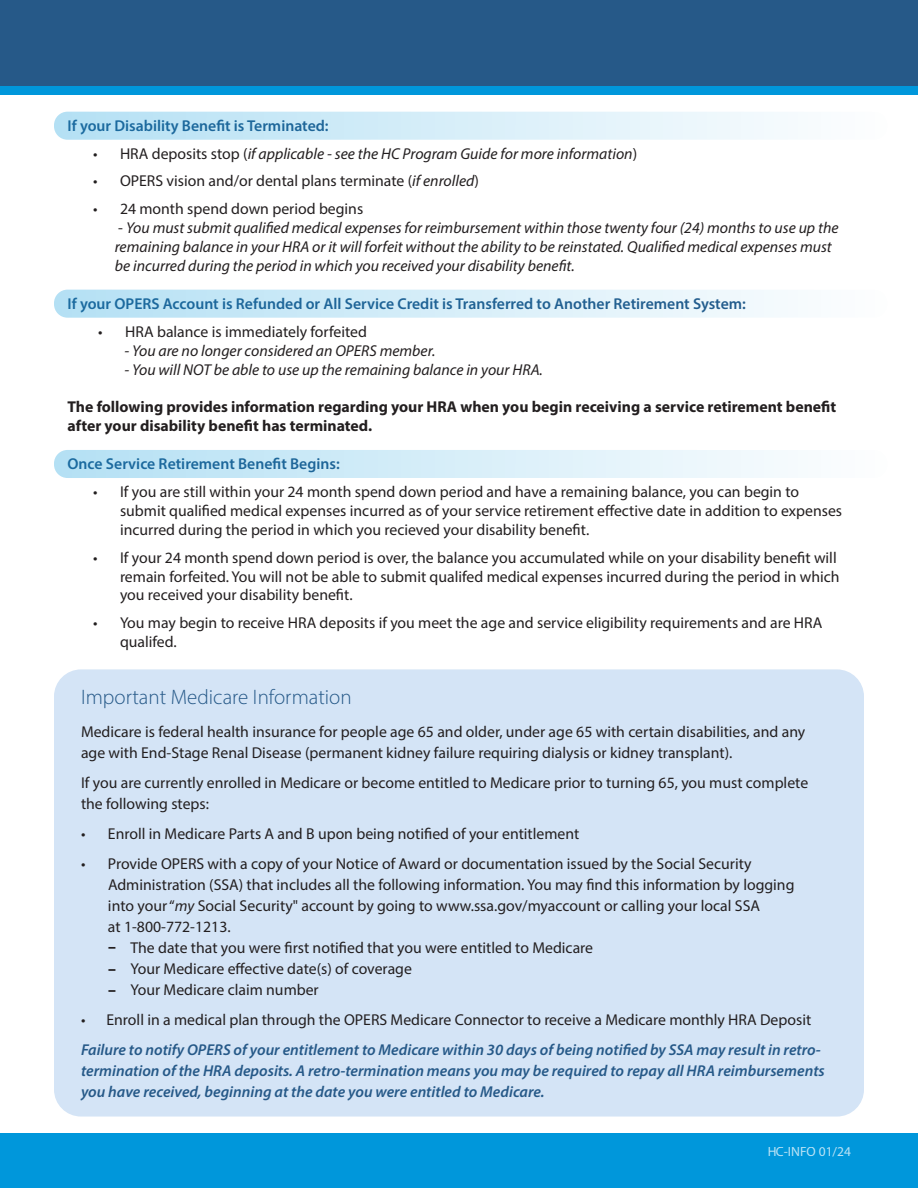
<style>
.page{position:relative;width:918px;height:1188px;background:#fff}
.page>*{position:absolute;margin:0;border:0;box-sizing:border-box;transform-origin:0 0}
.t1{font:300 21px "Myriad Pro";color:#265988}
.t2{font:15.75px/18.9px "Myriad Pro";color:#231f20}
.t3{font:italic 15.75px/18.9px "Myriad Pro";color:#231f20}
.t4{font:italic 600 15.75px/21px "Myriad Pro";color:#265988}
.t5{font:600 15.75px "Myriad Pro";color:#265988}
.t6{font:700 15.75px/18.9px "Myriad Pro";color:#231f20}
.t7{font:13.5px "Myriad Pro";color:#fff}
.s1{font-style:normal}
.s2{font-style:italic}
.s3{font-weight:900}
</style>
<div class="page">
<div style="left:54px;top:669px;width:810px;height:448px;background:#d4e4f6;border-radius:27px"></div>
<div style="left:0;top:0;width:918px;height:86px;background:#265988"></div>
<div style="left:0;top:86px;width:918px;height:8px;background:#0097db"></div>
<div style="left:0;top:1133px;width:918px;height:55px;background:#0097db"></div>
<div style="left:54px;top:112px;width:834px;height:28px;background:linear-gradient(to right,#b4e0f4,#fdfefe);border-radius:13px"></div>
<div style="left:54px;top:290px;width:834px;height:28px;background:linear-gradient(to right,#b4e0f4,#fdfefe);border-radius:13px"></div>
<div style="left:54px;top:450px;width:834px;height:28px;background:linear-gradient(to right,#b4e0f4,#fdfefe);border-radius:13px"></div>
<p class="t5" style="left:68px;top:115px;width:263px">If your Disability Benefit is Terminated:</p>
<p class="t3" style="left:93px;top:144px;width:546px"><span class="s1">• HRA deposits stop (</span>if applicable - see the HC Program Guide for more information<span class="s1">)</span></p>
<p class="t2" style="left:93px;top:171px;width:387px">• OPERS vision and/or dental plans terminate (<span class="s2">if enrolled</span>)</p>
<p class="t2" style="left:93px;top:199px;width:272px">• 24 month spend down period begins</p>
<p class="t3" style="left:115px;top:218px;width:725px"><span class="s1">-</span> You must submit qualified medical expenses for reimbursement within those twenty four (24) months to use up the remaining balance in your HRA or it will forfeit without the ability to be reinstated. Qualified medical expenses must be incurred during the period in which you received your disability benefit.</p>
<p class="t5" style="left:68px;top:294px;width:680px">If your OPERS Account is Refunded or All Service Credit is Transferred to Another Retirement System:</p>
<p class="t2" style="left:98px;top:322px;width:270px">• HRA balance is immediately forfeited</p>
<p class="t3" style="left:124px;top:341px;width:313px">- You are no longer considered an OPERS member.</p>
<p class="t3" style="left:124px;top:360px;width:420px">- You will NOT be able to use up the remaining balance in your HRA.</p>
<p class="t6" style="left:68px;top:397px;width:770px">The following provides information regarding your HRA when you begin receiving a service retirement benefit after your disability benefit has terminated.</p>
<p class="t5" style="left:68px;top:454px;width:274px">Once Service Retirement Benefit Begins:</p>
<p class="t2" style="left:120px;top:482px;width:724px;text-indent:-27px">• If you are still within your 24 month spend down period and have a remaining balance, you can begin to submit qualified medical expenses incurred as of your service retirement effective date in addition to expenses incurred during the period in which you recieved your disability benefit.</p>
<p class="t2" style="left:120px;top:548px;width:721px;text-indent:-27px">• If your 24 month spend down period is over, the balance you accumulated while on your disability benefit will remain forfeited. You will not be able to submit qualifed medical expenses incurred during the period in which you received your disability benefit.</p>
<p class="t2" style="left:120px;top:613px;width:704px;text-indent:-27px">• You may begin to receive HRA deposits if you meet the age and service eligibility requirements and are HRA qualifed.</p>
<p class="t1" style="left:81px;top:685px;width:272px">Important Medicare Information</p>
<p class="t2" style="left:81px;top:722px;width:726px">Medicare is federal health insurance for people age 65 and older, under age 65 with certain disabilities, and any</p>
<p class="t2" style="left:81px;top:743px;width:653px">age with End-Stage Renal Disease (permanent kidney failure requiring dialysis or kidney transplant).</p>
<p class="t2" style="left:81px;top:773px;width:729px">If you are currently enrolled in Medicare or become entitled to Medicare prior to turning 65, you must complete</p>
<p class="t2" style="left:81px;top:794px;width:130px">the following steps:</p>
<p class="t2" style="left:81px;top:824px;width:500px">• Enroll in Medicare Parts A and B upon being notified of your entitlement</p>
<p class="t2" style="left:108px;top:853px;width:688px;line-height:21px;text-indent:-27px">• Provide OPERS with a copy of your Notice of Award or documentation issued by the Social Security<br>Administration (SSA) that includes all the following information. You may find this information by logging</p>
<p class="t2" style="left:108px;top:896px;width:654px">into your “<span class="s2">my</span> Social Security" account by going to www.ssa.gov/myaccount or calling your local SSA</p>
<p class="t2" style="left:108px;top:917px;width:124px">at 1-800-772-1213.</p>
<p class="t2" style="left:108px;top:938px;width:486px"><span class="s3">–</span> The date that you were first notified that you were entitled to Medicare</p>
<p class="t2" style="left:108px;top:959px;width:305px"><span class="s3">–</span> Your Medicare effective date(s) of coverage</p>
<p class="t2" style="left:108px;top:980px;width:212px"><span class="s3">–</span> Your Medicare claim number</p>
<p class="t2" style="left:81px;top:1010px;width:732px">• Enroll in a medical plan through the OPERS Medicare Connector to receive a Medicare monthly HRA Deposit</p>
<p class="t4" style="left:81px;top:1039px;width:745px">Failure to notify OPERS of your entitlement to Medicare within 30 days of being notified by SSA may result in retro&shy;termination of the HRA deposits. A retro-termination means you may be required to repay all HRA reimbursements you have received, beginning at the date you were entitled to Medicare.</p>
<p class="t7" style="left:767px;top:1144px;width:85px">HC-INFO 01/24</p>
</div>
